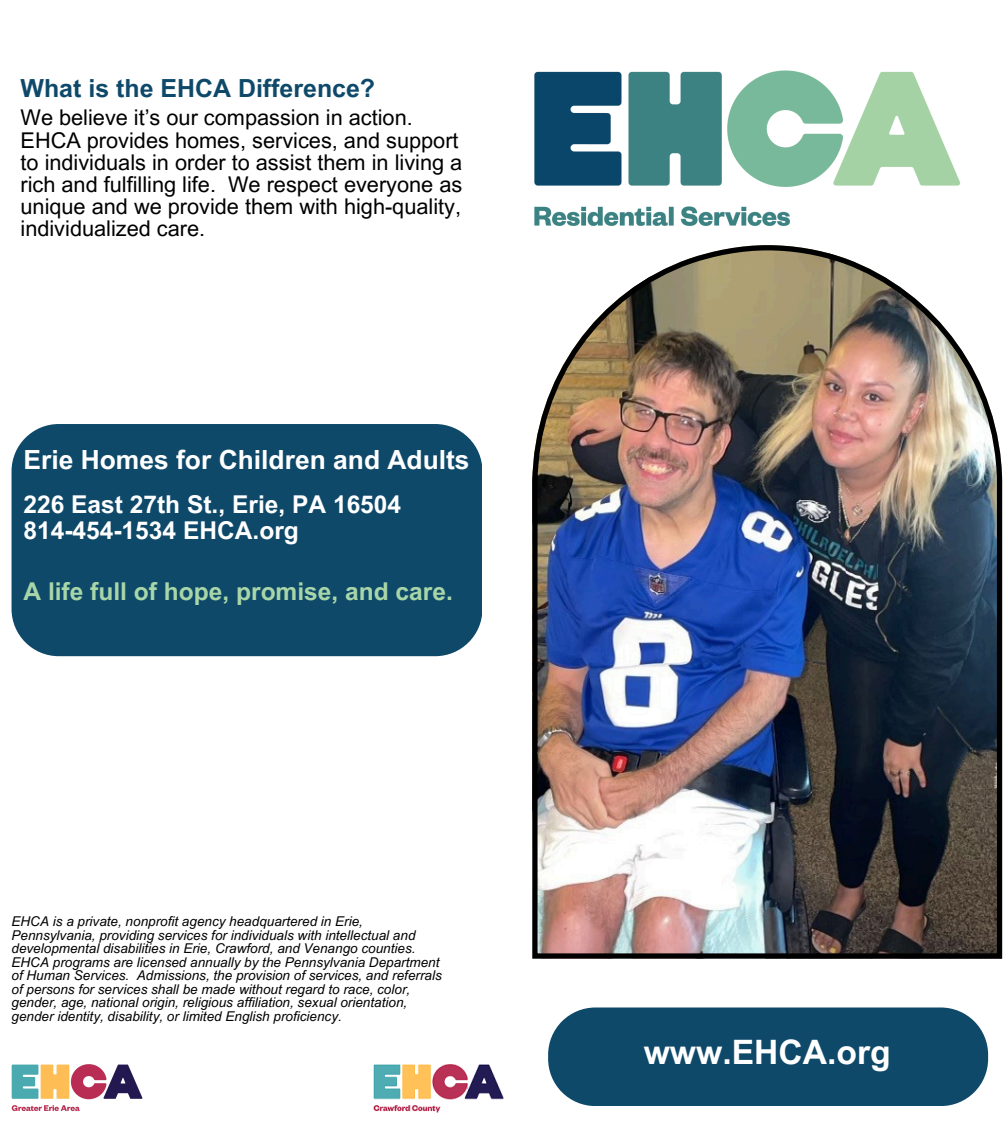
<style>
.page{position:relative;width:1008px;height:1134px;background:#fff}
.page>*{position:absolute;margin:0;border:0;box-sizing:border-box;transform-origin:0 0}
.t1{font:700 33.6px "Arial MT Pro";color:#fff}
.t2{font:700 26.43px "Arial MT Pro";color:#fff}
.t3{font:700 25.03px "Arial MT Pro";color:#0e496a}
.t4{font:700 24.5px/25.6px "Arial MT Pro";color:#fff}
.t5{font:700 24.5px "Arial MT Pro";color:#a9d6a8}
.t6{font:21.7px/22.2px "Arial MT Pro";color:#000}
.t7{font:italic 13.47px/13.5px "Arial MT Pro";color:#000}
</style>
<div class="page">
<img style="left:12px;top:1064px;width:131px;height:47px">
<div style="left:548px;top:1008px;width:440px;height:98px;background:#0e496a"></div>
<img style="left:374px;top:1064px;width:130px;height:49px">
<img style="left:534px;top:70px;width:426px;height:156px">
<img style="left:532px;top:245px;width:470px;height:714px">
<div style="left:12px;top:424px;width:470px;height:232px;background:#0e496a;border-radius:47px"></div>
<p class="t3" style="left:21px;top:79px;width:356px">What is the EHCA Difference?</p>
<p class="t6" style="left:21px;top:109px;width:443px">We believe it’s our compassion in action.<br>EHCA provides homes, services, and support to individuals in order to assist them in living a rich and fulfilling life. We respect everyone as unique and we provide them with high-quality, individualized care.</p>
<h2 class="t2" style="left:23px;top:450px;width:448px">Erie Homes for Children and Adults</h2>
<p class="t4" style="left:23px;top:495px;width:379px">226 East 27th St., Erie, PA 16504<br>814-454-1534 EHCA.org</p>
<h2 class="t5" style="left:23px;top:583px;width:431px">A life full of hope, promise, and care.</h2>
<h3 class="t7" style="left:12px;top:917px;width:432px">EHCA is a private, nonprofit agency headquartered in Erie, Pennsylvania, providing services for individuals with intellectual and developmental disabilities in Erie, Crawford, and Venango counties.<br>EHCA programs are licensed annually by the Pennsylvania Department of Human Services. Admissions, the provision of services, and referrals of persons for services shall be made without regard to race, color, gender, age, national origin, religious affiliation, sexual orientation, gender identity, disability, or limited English proficiency.</h3>
<h2 class="t1" style="left:644px;top:1040px;width:248px">www.EHCA.org</h2>
</div>
